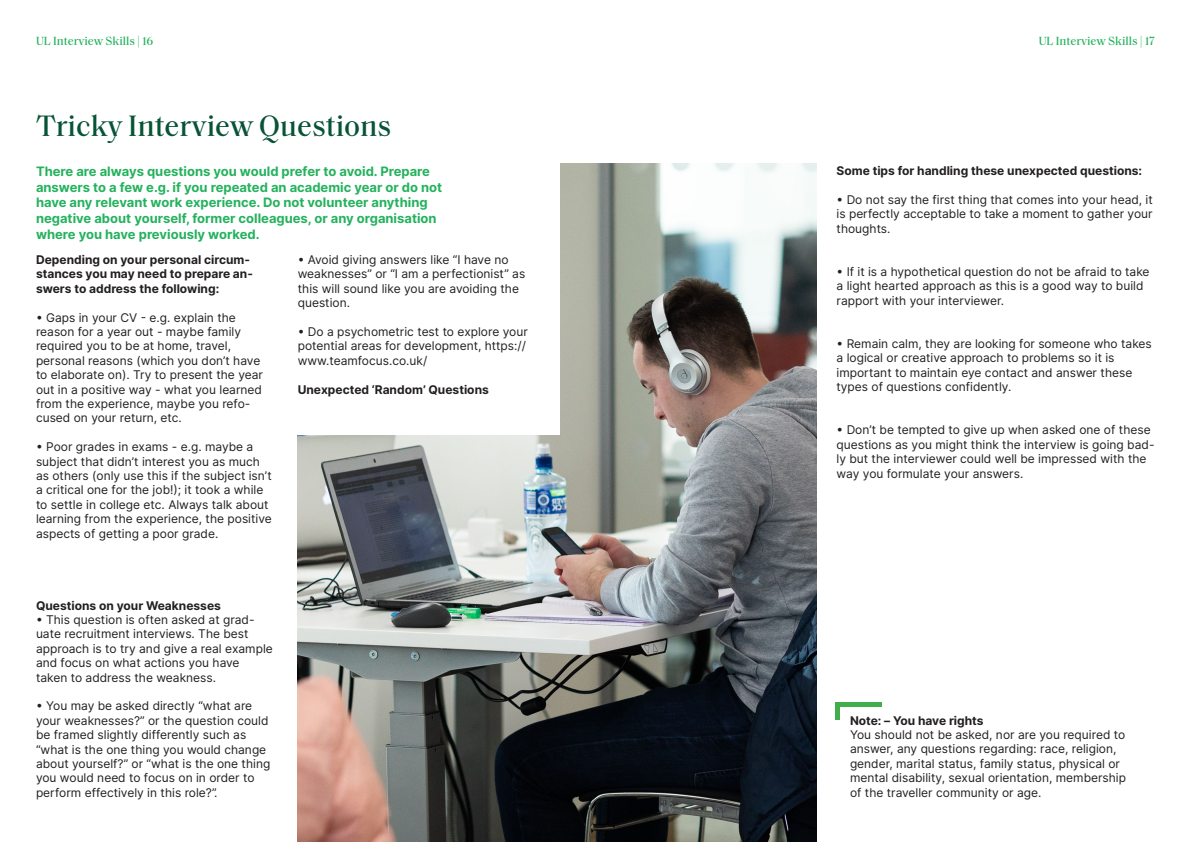
<style>
.page{position:relative;width:1191px;height:842px;background:#fff}
.page>*{position:absolute;margin:0;border:0;box-sizing:border-box;transform-origin:0 0}
.t1{font:500 30px "Saol Text";color:#075336}
.t2{font:700 13px/15.6px "Inter";color:#24b25d}
.t3{font:12px/14.4px "Inter";color:#231f20}
.t4{font:700 12px/14.4px "Inter";color:#231f20}
.t5{font:500 12px "Saol Text";color:#24b25d}
</style>
<div class="page">
<img style="left:298px;top:164px;width:518px;height:678px">
<div style="left:36px;top:164px;width:523px;height:271px;background:#fff"></div>
<hr style="left:836px;top:702px;width:4px;height:17px;background:#40ae49">
<hr style="left:838px;top:702px;width:43px;height:4px;background:#40ae49">
<p class="t5" style="left:36px;top:32px;width:119px">UL Interview Skills | 16</p>
<p class="t5" style="left:1038px;top:32px;width:118px">UL Interview Skills | 17</p>
<p class="t1" style="left:36px;top:104px;width:357px">Tricky Interview Questions</p>
<p class="t2" style="left:36px;top:163px;width:395px">There are always questions you would prefer to avoid. Prepare</p>
<p class="t2" style="left:36px;top:179px;width:408px">answers to a few e.g. if you repeated an academic year or do not have any relevant work experience. Do not volunteer anything</p>
<p class="t2" style="left:36px;top:210px;width:402px">negative about yourself, former colleagues, or any organisation where you have previously worked.</p>
<p class="t4" style="left:36px;top:252px;width:218px">Depending on your personal circum&shy;stances you may need to prepare an&shy;swers to address the following:</p>
<p class="t3" style="left:36px;top:310px;width:201px">• Gaps in your CV - e.g. explain the</p>
<p class="t3" style="left:36px;top:324px;width:207px">reason for a year out - maybe family</p>
<p class="t3" style="left:36px;top:338px;width:196px">required you to be at home, travel,</p>
<p class="t3" style="left:36px;top:353px;width:228px">personal reasons (which you don’t have to elaborate on). Try to present the year out in a positive way - what you learned from the experience, maybe you refo&shy;cused on your return, etc.</p>
<p class="t3" style="left:36px;top:439px;width:237px">• Poor grades in exams - e.g. maybe a subject that didn’t interest you as much as others (only use this if the subject isn’t a critical one for the job!); it took a while to settle in college etc. Always talk about learning from the experience, the positive</p>
<p class="t3" style="left:36px;top:526px;width:184px">aspects of getting a poor grade.</p>
<p class="t3" style="left:298px;top:252px;width:229px">• Avoid giving answers like “I have no weaknesses” or “I am a perfectionist” as this will sound like you are avoiding the question.</p>
<p class="t3" style="left:298px;top:324px;width:231px">• Do a psychometric test to explore your potential areas for development, https:// www.teamfocus.co.uk/</p>
<p class="t4" style="left:298px;top:382px;width:193px">Unexpected ‘Random’ Questions</p>
<p class="t4" style="left:36px;top:598px;width:186px">Questions on your Weaknesses</p>
<p class="t3" style="left:36px;top:612px;width:238px">• This question is often asked at grad&shy;uate recruitment interviews. The best approach is to try and give a real example and focus on what actions you have</p>
<p class="t3" style="left:36px;top:670px;width:182px">taken to address the weakness.</p>
<p class="t3" style="left:36px;top:698px;width:234px">• You may be asked directly “what are your weaknesses?” or the question could</p>
<p class="t3" style="left:36px;top:727px;width:236px">be framed slightly differently such as “what is the one thing you would change about yourself?” or “what is the one thing you would need to focus on in order to perform effectively in this role?”.</p>
<p class="t4" style="left:836px;top:163px;width:307px">Some tips for handling these unexpected questions:</p>
<p class="t3" style="left:836px;top:192px;width:318px;text-align:justify">• Do not say the first thing that comes into your head, it is perfectly acceptable to take a moment to gather your thoughts.</p>
<p class="t3" style="left:836px;top:264px;width:314px">• If it is a hypothetical question do not be afraid to take a light hearted approach as this is a good way to build rapport with your interviewer.</p>
<p class="t3" style="left:836px;top:336px;width:317px">• Remain calm, they are looking for someone who takes a logical or creative approach to problems so it is</p>
<p class="t3" style="left:836px;top:365px;width:297px">important to maintain eye contact and answer these types of questions confidently.</p>
<p class="t3" style="left:836px;top:423px;width:319px">• Don’t be tempted to give up when asked one of these questions as you might think the interview is going bad&shy;ly but the interviewer could well be impressed with the way you formulate your answers.</p>
<p class="t4" style="left:850px;top:713px;width:135px">Note: – You have rights</p>
<p class="t3" style="left:850px;top:727px;width:277px">You should not be asked, nor are you required to</p>
<p class="t3" style="left:850px;top:742px;width:268px">answer, any questions regarding: race, religion,</p>
<p class="t3" style="left:850px;top:756px;width:271px">gender, marital status, family status, physical or</p>
<p class="t3" style="left:850px;top:770px;width:278px">mental disability, sexual orientation, membership</p>
<p class="t3" style="left:850px;top:785px;width:193px">of the traveller community or age.</p>
</div>
